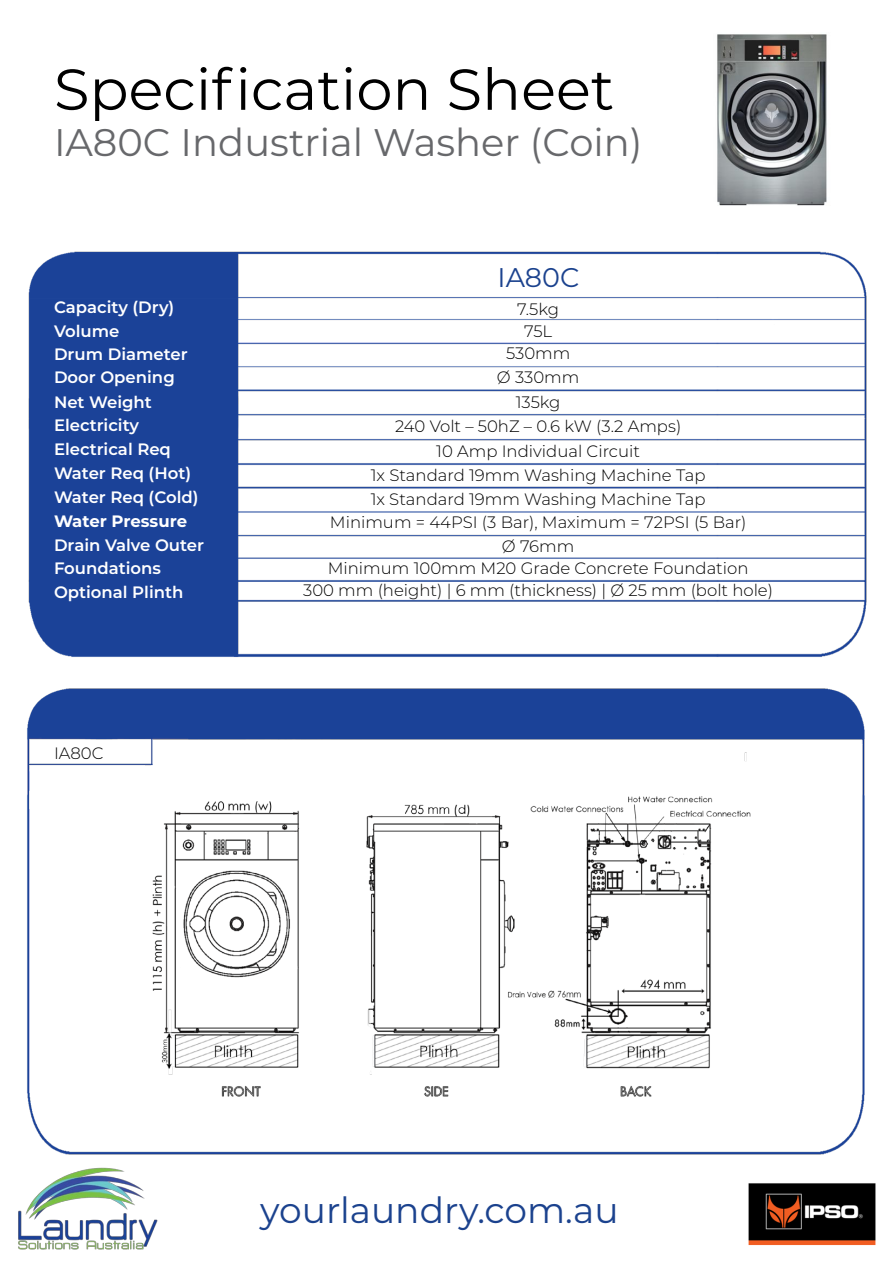
<style>
.page{position:relative;width:893px;height:1263px;background:#fff}
.page>*{position:absolute;margin:0;border:0;box-sizing:border-box;transform-origin:0 0}
.t1{font:57.6px "Montserrat";color:#000}
.t2{font:38.4px "Montserrat";color:#67686b}
.t3{font:36px "Montserrat";color:#1b428e}
.t4{font:27px "Montserrat";color:#1b428e}
.t5{font:300 16.5px/24.3px "Montserrat";color:#000;text-align:center}
.t6{font:600 16.5px/23.7px "Montserrat";color:#fff}
.t7{font:700 16.5px "Montserrat";color:#fff}
</style>
<div class="page">
<img style="left:28px;top:251px;width:839px;height:406px">
<img style="left:748px;top:1183px;width:128px;height:63px">
<img style="left:18px;top:1175px;width:140px;height:75px">
<img style="left:717px;top:34px;width:110px;height:172px">
<img style="left:27px;top:688px;width:838px;height:487px">
<img style="left:69px;top:776px;width:720px;height:359px">
<h1 class="t1" style="left:54px;top:50px;width:562px">Specification Sheet</h1>
<h2 class="t2" style="left:54px;top:116px;width:590px">IA80C Industrial Washer (Coin)</h2>
<p class="t6" style="left:54px;top:294px;width:135px">Capacity (Dry)<br>Volume<br>Drum Diameter<br>Door Opening</p>
<p class="t6" style="left:54px;top:389px;width:146px">Net Weight<br>Electricity<br>Electrical Req<br>Water Req (Hot)<br>Water Req (Cold)</p>
<p class="t7" style="left:54px;top:509px;width:135px">Water Pressure</p>
<p class="t6" style="left:54px;top:533px;width:152px;line-height:23.1px">Drain Valve Outer<br>Foundations<br>Optional Plinth</p>
<p class="t5" style="left:54px;top:741px;width:51px">IA80C</p>
<h3 class="t4" style="left:498px;top:259px;width:83px">IA80C</h3>
<p class="t5" style="left:506px;top:298px;width:66px;line-height:22.2px">7.5kg<br>75L<br>530mm</p>
<p class="t5" style="left:395px;top:365px;width:288px">Ø 330mm<br>135kg<br>240 Volt – 50hZ – 0.6 kW (3.2 Amps)</p>
<p class="t5" style="left:371px;top:438px;width:336px">10 Amp Individual Circuit<br>1x Standard 19mm Washing Machine Tap</p>
<p class="t5" style="left:303px;top:510px;width:471px;line-height:22.6px">Minimum = 44PSI (3 Bar), Maximum = 72PSI (5 Bar)<br>Ø 76mm<br>Minimum 100mm M20 Grade Concrete Foundation<br>300 mm (height) | 6 mm (thickness) | Ø 25 mm (bolt hole)</p>
<p class="t5" style="left:371px;top:486px;width:336px">1x Standard 19mm Washing Machine Tap</p>
<h3 class="t3" style="left:260px;top:1186px;width:360px">yourlaundry.com.au</h3>
</div>
